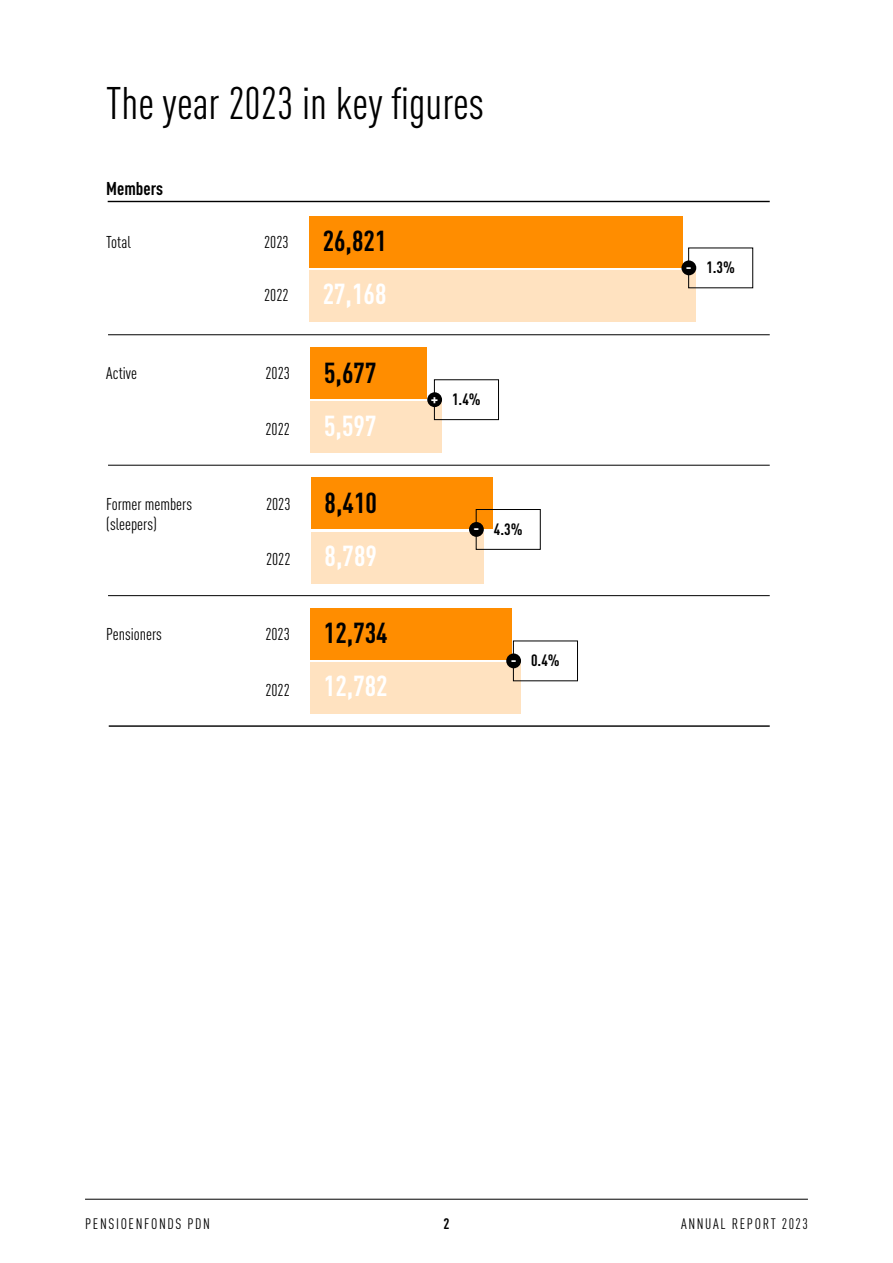
<style>
.page{position:relative;width:893px;height:1263px;background:#fff}
.page>*{position:absolute;margin:0;border:0;box-sizing:border-box;transform-origin:0 0}
.t1{font:condensed 45px "DINOT";color:#000}
.t2{font:700 condensed 38.1px "DINOT";color:#000}
.t3{font:700 condensed 28.5px "DINOT";color:#000}
.t4{font:700 condensed 28.5px "DINOT";color:#fff}
.t5{font:700 condensed 18.3px "DINOT";color:#000}
.t6{font:condensed 16.95px/20.2px "DINOT";color:#000}
.t7{font:700 condensed 16.2px "DINOT";color:#000}
.t8{font:condensed 15px "DINOT";letter-spacing:.11em;color:#000}
.t9{font:700 condensed 15px "DINOT";color:#000}
.s1{font-stretch:normal;font-size:13.8px;color:#fff}
</style>
<div class="page">
<hr style="left:85px;top:1199px;width:723px;height:1px;background:#000">
<div style="left:309px;top:270px;width:387px;height:52px;background:#ffe2c0"></div>
<div style="left:309px;top:216px;width:373px;height:51px;background:#ff8d00"></div>
<div style="left:681px;top:260px;width:15px;height:15px;background:#000;border-radius:50%"></div>
<div style="left:310px;top:347px;width:117px;height:52px;background:#ff8d00"></div>
<div style="left:310px;top:401px;width:132px;height:52px;background:#ffe2c0"></div>
<div style="left:434px;top:379px;width:65px;height:41px;border:1px solid #000"></div>
<div style="left:427px;top:392px;width:15px;height:15px;background:#000;border-radius:50%"></div>
<div style="left:311px;top:477px;width:181px;height:52px;background:#ff8d00"></div>
<div style="left:311px;top:532px;width:173px;height:51px;background:#ffe2c0"></div>
<div style="left:476px;top:509px;width:65px;height:41px;border:1px solid #000"></div>
<div style="left:469px;top:522px;width:15px;height:15px;background:#000;border-radius:50%"></div>
<div style="left:310px;top:608px;width:202px;height:51px;background:#ff8d00"></div>
<div style="left:311px;top:662px;width:210px;height:52px;background:#ffe2c0"></div>
<div style="left:513px;top:641px;width:65px;height:40px;border:1px solid #000"></div>
<div style="left:506px;top:653px;width:15px;height:15px;background:#000;border-radius:50%"></div>
<hr style="left:108px;top:201px;width:662px;height:1px;background:#000">
<hr style="left:109px;top:725px;width:661px;height:2px;background:#000">
<hr style="left:108px;top:334px;width:662px;height:1px;background:#000">
<hr style="left:108px;top:465px;width:662px;height:1px;background:#000">
<hr style="left:108px;top:595px;width:662px;height:1px;background:#000">
<h2 class="t2" style="left:107px;top:63px;width:211px">2022 key figures</h2>
<h1 class="t1" style="left:106px;top:73px;width:379px">The year 2023 in key figures</h1>
<p class="t5" style="left:106px;top:176px;width:58px">Members</p>
<p class="t6" style="left:106px;top:231px;width:26px">Total</p>
<p class="t6" style="left:264px;top:231px;width:26px">2023</p>
<p class="t6" style="left:264px;top:284px;width:26px">2022</p>
<h3 class="t3" style="left:323px;top:222px;width:65px">26,821</h3>
<h3 class="t4" style="left:323px;top:275px;width:65px">27,168</h3>
<p class="t7" style="left:686px;top:257px;width:51px"><span class="s1">-</span> 1.3%</p>
<p class="t6" style="left:106px;top:362px;width:32px">Active</p>
<p class="t6" style="left:266px;top:362px;width:26px">2023</p>
<p class="t6" style="left:266px;top:418px;width:26px">2022</p>
<h3 class="t3" style="left:324px;top:353px;width:54px">5,677</h3>
<h3 class="t4" style="left:324px;top:406px;width:54px">5,597</h3>
<p class="t7" style="left:431px;top:388px;width:51px"><span class="s1">+</span> 1.4%</p>
<p class="t6" style="left:106px;top:493px;width:87px">Former members (sleepers)</p>
<p class="t6" style="left:266px;top:493px;width:26px">2023</p>
<p class="t6" style="left:266px;top:548px;width:26px">2022</p>
<h3 class="t3" style="left:325px;top:483px;width:54px">8,410</h3>
<h3 class="t4" style="left:325px;top:536px;width:54px">8,789</h3>
<p class="t7" style="left:473px;top:518px;width:51px"><span class="s1">-</span> 4.3%</p>
<p class="t6" style="left:106px;top:623px;width:57px">Pensioners</p>
<p class="t6" style="left:265px;top:623px;width:26px">2023</p>
<p class="t6" style="left:265px;top:679px;width:26px">2022</p>
<h3 class="t3" style="left:324px;top:614px;width:65px">12,734</h3>
<h3 class="t4" style="left:324px;top:667px;width:65px">12,782</h3>
<p class="t7" style="left:511px;top:650px;width:51px"><span class="s1">-</span> 0.4%</p>
<p class="t8" style="left:85px;top:1213px;width:126px">PENSIOENFONDS PDN</p>
<p class="t9" style="left:443px;top:1213px;width:8px">2</p>
<p class="t8" style="left:681px;top:1213px;width:128px">ANNUAL REPORT 2023</p>
</div>
